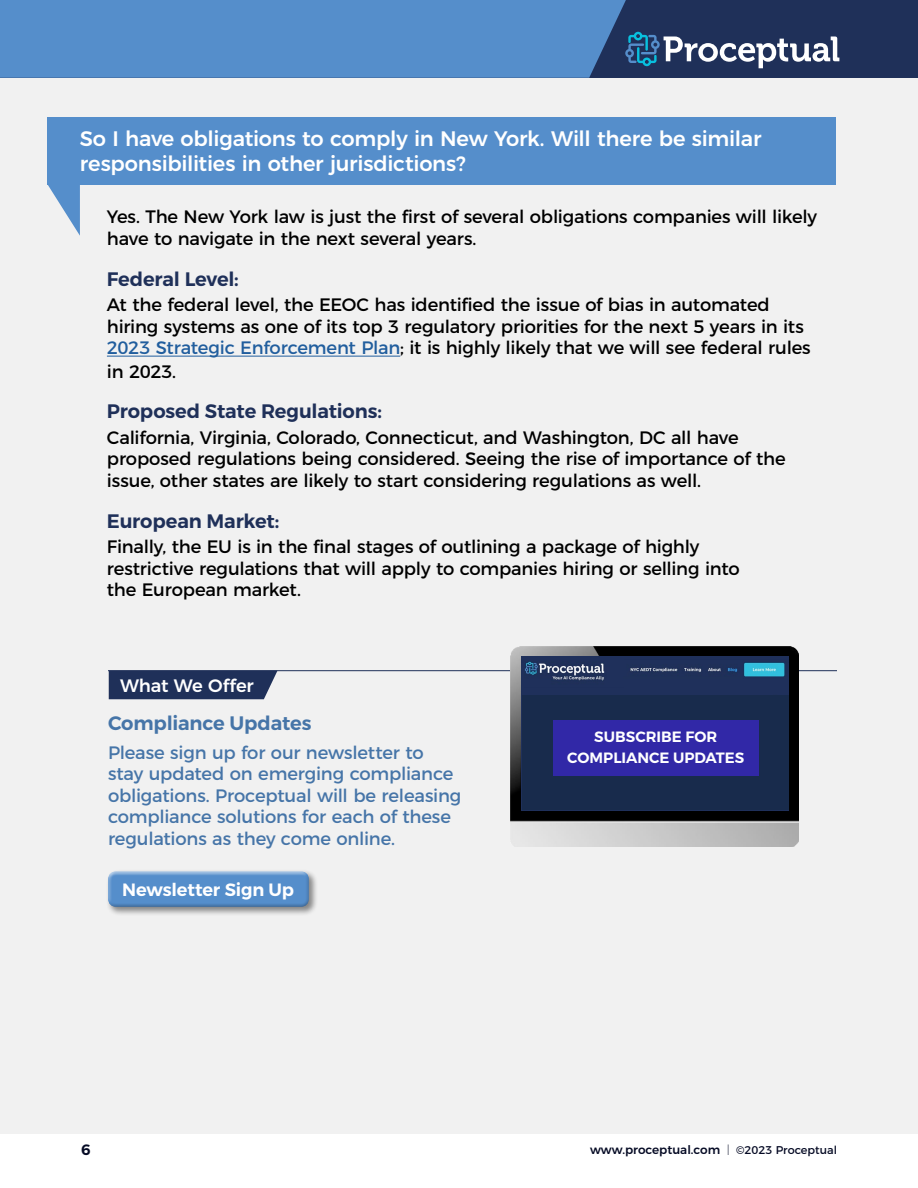
<style>
.page{position:relative;width:918px;height:1188px;background:#fff}
.page>*{position:absolute;margin:0;border:0;box-sizing:border-box;transform-origin:0 0}
.t1{font:500 21px/25.2px "Montserrat";letter-spacing:-.01em;color:#fff}
.t2{font:600 19.5px "Montserrat";letter-spacing:-.01em;color:#1f3059}
.t3{font:600 19.5px "Montserrat";letter-spacing:-.01em;color:#4675a8}
.t4{font:18px/21.6px "Montserrat";letter-spacing:-.01em;color:#000}
.t5{font:18px/21.6px "Montserrat";letter-spacing:-.01em;color:#4675a8}
.t6{font:500 18px "Montserrat";letter-spacing:-.005em;color:#fff}
.t7{font:600 17.85px "Montserrat";letter-spacing:-.01em;color:#fff}
.t8{font:600 15px/20.9px "Montserrat";color:#fff;text-align:center}
.t9{font:600 15px "Montserrat";color:#060b25}
.t10{font:500 12px "Montserrat";color:#060b25}
.s1{color:#215e9e}
.s2{font-weight:200;font-size:15px}
.s3{font-weight:400;font-size:11.25px}
</style>
<div class="page">
<div style="left:0;top:65px;width:918px;height:1069px;background:#f1f1f1"></div>
<div style="left:0;top:0;width:918px;height:78px;background:#1f3059"></div>
<svg style="left:626px;top:32px;width:213px;height:36px"></svg>
<div style="left:0;top:0;width:626px;height:78px;background:#558ecb"></div>
<hr style="left:107px;top:356px;width:293px;height:1px;background:#215e9e">
<div style="left:48px;top:117px;width:788px;height:67px;background:#558ecb"></div>
<svg style="left:48px;top:184px;width:32px;height:52px"></svg>
<hr style="left:108px;top:670px;width:729px;height:1px;background:#1f3059">
<div style="left:109px;top:671px;width:169px;height:28px;background:#1f3059"></div>
<div style="left:106px;top:869px;width:212px;height:47px;background:#000;opacity:.45"></div>
<div style="left:104px;top:867px;width:207px;height:39px;background:#fff;opacity:.75"></div>
<div style="left:106px;top:873px;width:208px;height:35px;background:#63656a;opacity:.42"></div>
<img style="left:511px;top:646px;width:288px;height:201px">
<div style="left:522px;top:656px;width:266px;height:155px;background:#1f305b"></div>
<img style="left:525px;top:657px;width:99px;height:30px">
<img style="left:623px;top:660px;width:165px;height:19px">
<div style="left:522px;top:696px;width:266px;height:114px;background:#182b4c"></div>
<div style="left:553px;top:720px;width:205px;height:56px;background:#3128a7"></div>
<p class="t1" style="left:80px;top:124px;width:683px">So I have obligations to comply in New York. Will there be similar responsibilities in other jurisdictions?</p>
<p class="t4" style="left:107px;top:205px;width:712px">Yes. The New York law is just the first of several obligations companies will likely have to navigate in the next several years.</p>
<p class="t2" style="left:107px;top:267px;width:133px">Federal Level:</p>
<p class="t4" style="left:107px;top:292px;width:705px">At the federal level, the EEOC has identified the issue of bias in automated hiring systems as one of its top 3 regulatory priorities for the next 5 years in its<br><span class="s1">2023 Strategic Enforcement Plan</span>; it is highly likely that we will see federal rules</p>
<p class="t4" style="left:107px;top:359px;width:71px">in 2023.</p>
<p class="t2" style="left:107px;top:399px;width:277px">Proposed State Regulations:</p>
<p class="t4" style="left:107px;top:425px;width:680px">California, Virginia, Colorado, Connecticut, and Washington, DC all have proposed regulations being considered. Seeing the rise of importance of the issue, other states are likely to start considering regulations as well.</p>
<p class="t2" style="left:107px;top:509px;width:174px">European Market:</p>
<p class="t4" style="left:107px;top:535px;width:634px">Finally, the EU is in the final stages of outlining a package of highly restrictive regulations that will apply to companies hiring or selling into the European market.</p>
<p class="t6" style="left:120px;top:671px;width:135px">What We Offer</p>
<p class="t3" style="left:108px;top:711px;width:205px">Compliance Updates</p>
<p class="t5" style="left:108px;top:740px;width:355px">Please sign up for our newsletter to stay updated on emerging compliance obligations. Proceptual will be releasing compliance solutions for each of these regulations as they come online.</p>
<p class="t7" style="left:122px;top:878px;width:173px">Newsletter Sign Up</p>
<p class="t8" style="left:567px;top:727px;width:178px">SUBSCRIBE FOR<br>COMPLIANCE UPDATES</p>
<p class="t9" style="left:81px;top:1141px;width:11px">6</p>
<p class="t10" style="left:590px;top:1140px;width:248px">www.proceptual.com <span class="s2">I</span> <span class="s3">©2023 Proceptual</span></p>
</div>
